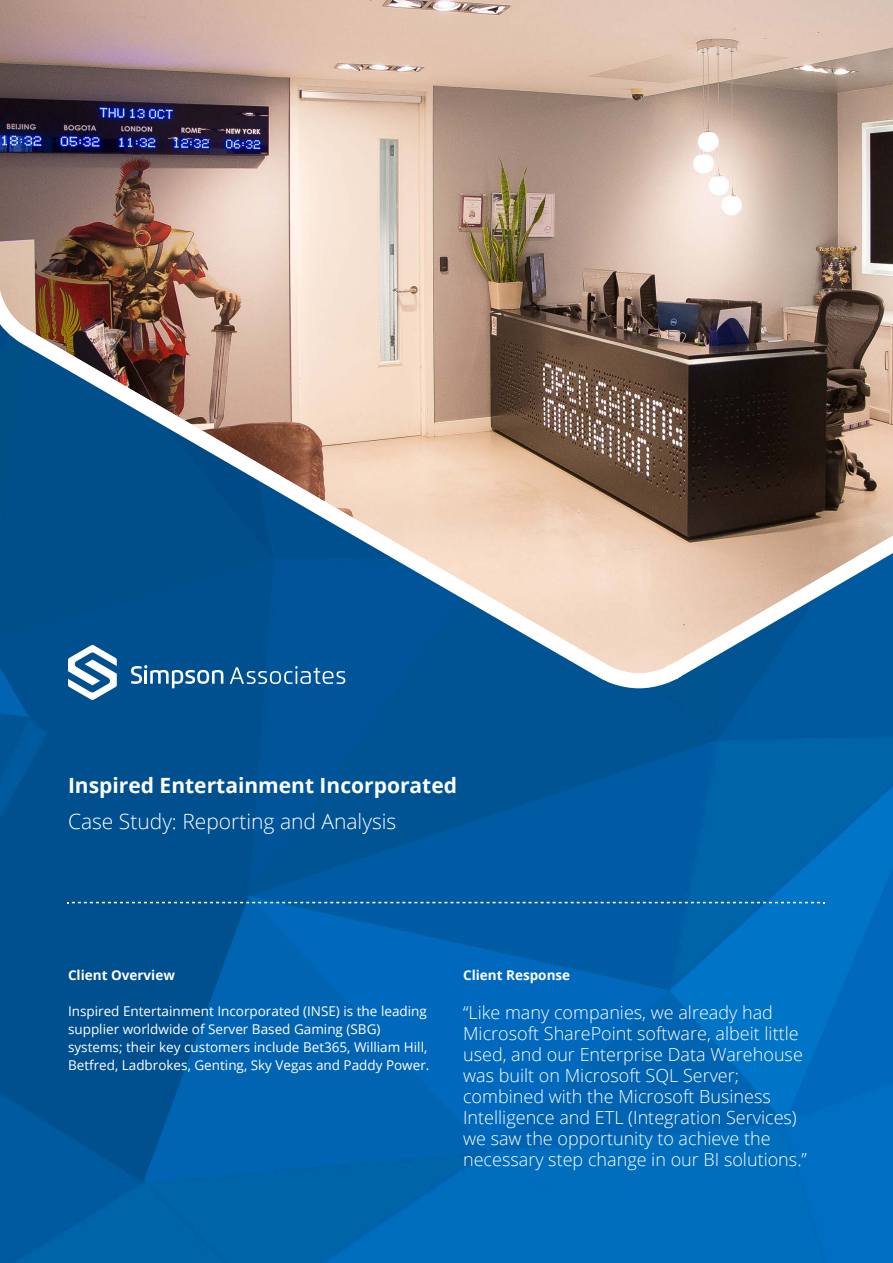
<style>
.page{position:relative;width:893px;height:1263px;background:#fff}
.page>*{position:absolute;margin:0;border:0;box-sizing:border-box;transform-origin:0 0}
.t1{font:700 21px "Open Sans";color:#fff}
.t2{font:300 21px "Open Sans";color:#fff}
.Quote_White_Cover{font:300 18px/21px "Open Sans";color:#fff}
.Body_White{font:13.5px/18px "Open Sans";color:#fff}
.Header_White{font:700 13.5px "Open Sans";color:#fff}
</style>
<div class="page">
<img style="left:0;top:698px;width:893px;height:565px">
<img style="left:0;top:0;width:893px;height:698px">
<svg style="left:68px;top:645px;width:49px;height:55px"></svg>
<svg style="left:131px;top:665px;width:92px;height:23px"></svg>
<svg style="left:230px;top:666px;width:115px;height:18px;background:#3b7aae"></svg>
<svg style="left:67px;top:902px;width:757px;height:1px"></svg>
<p class="t1" style="left:68px;top:770px;width:391px">Inspired Entertainment Incorporated</p>
<p class="t2" style="left:68px;top:807px;width:330px">Case Study: Reporting and Analysis</p>
<p class="Header_White" style="left:68px;top:965px;width:108px">Client Overview</p>
<p class="Body_White" style="left:68px;top:1002px;width:363px">Inspired Entertainment Incorporated (INSE) is the leading supplier worldwide of Server Based Gaming (SBG) systems; their key customers include Bet365, William Hill, Betfred, Ladbrokes, Genting, Sky Vegas and Paddy Power.</p>
<p class="Header_White" style="left:463px;top:965px;width:109px">Client Response</p>
<p class="Quote_White_Cover" style="left:463px;top:1001px;width:345px">“Like many companies, we already had Microsoft SharePoint software, albeit little used, and our Enterprise Data Warehouse was built on Microsoft SQL Server; combined with the Microsoft Business Intelligence and ETL (Integration Services) we saw the opportunity to achieve the necessary step change in our BI solutions.”</p>
</div>
